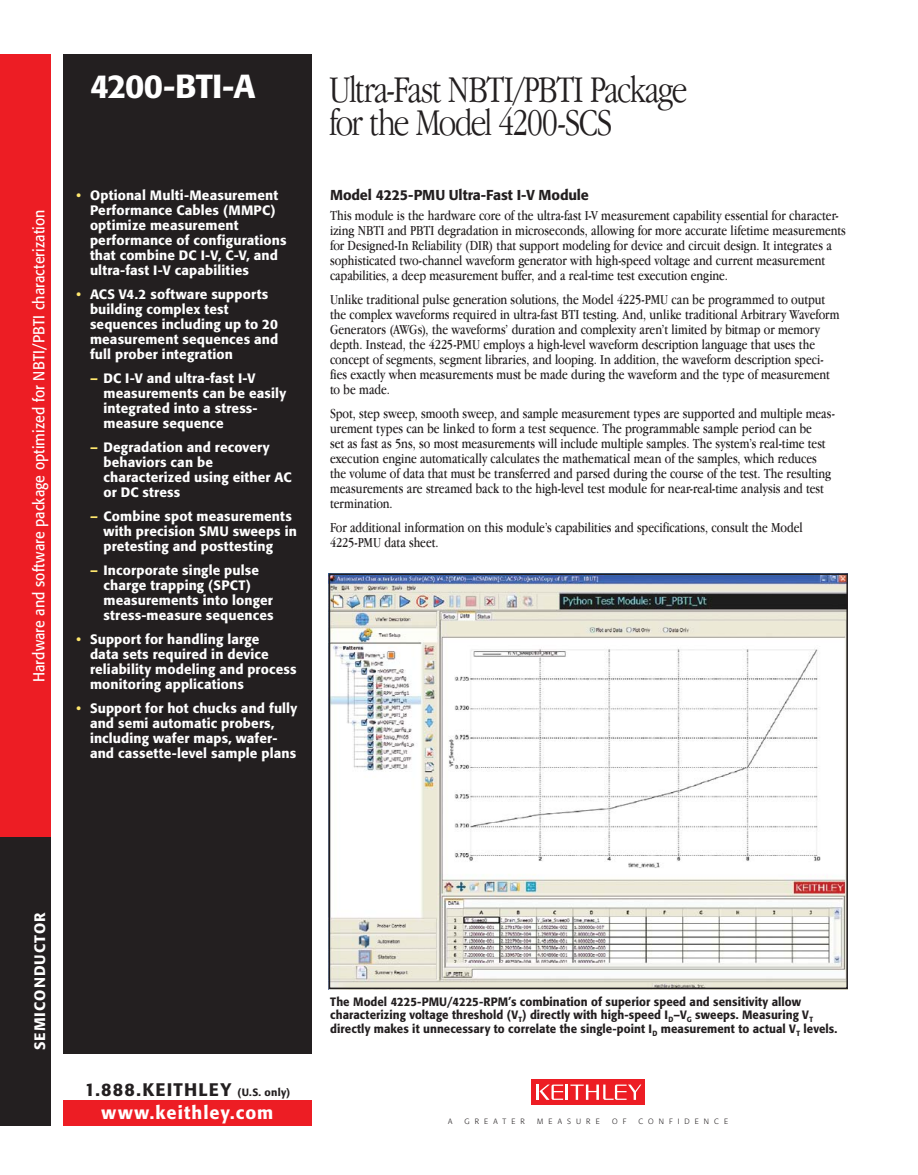
<style>
.page{position:relative;width:918px;height:1175px;background:#fff}
.page>*{position:absolute;margin:0;border:0;box-sizing:border-box;transform-origin:0 0}
.t1{font:300 condensed 39px/33px "Garamond IT Cby BT";letter-spacing:-.04em;color:#231f20}
.t2{font:500 33px "Formata";letter-spacing:-.02em;color:#fff}
.t3{font:500 18px "Formata";letter-spacing:.065em;color:#231f20}
.t4{font:500 18px "Formata";letter-spacing:.06em;color:#fff}
.t5{font:15.75px "Formata";letter-spacing:.005em;color:#fff;scale:.9 1}
.t6{font:500 15px "Formata";letter-spacing:.07em;color:#fff}
.t7{font:condensed 14.25px/15px "Garamond IT Cby BT";color:#231f20}
.t8{font:500 14.25px "Formata";letter-spacing:-.005em;color:#231f20}
.t9{font:500 13.5px/15px "Formata";letter-spacing:.01em;color:#fff}
.t10{font:500 12px/13.5px "Formata";letter-spacing:.005em;color:#231f20;scale:.95 1}
.t11{font:300 7.65px "Formata";letter-spacing:.67em;color:#231f20}
.s1{color:#ffe76e}
.s2{font-size:10.5px}
</style>
<div class="page">
<div style="left:63px;top:1100px;width:249px;height:25px;background:#ed1d24"></div>
<div style="left:0;top:54px;width:51px;height:783px;background:#ed1d24"></div>
<div style="left:63px;top:54px;width:249px;height:999px;background:#231f20"></div>
<div style="left:0;top:837px;width:51px;height:288px;background:#231f20"></div>
<div style="left:532px;top:1079px;width:113px;height:25px;background:#ed1d24"></div>
<svg style="left:537px;top:1084px;width:104px;height:15px"></svg>
<img style="left:332px;top:576px;width:513px;height:410px">
<div style="left:329px;top:573px;width:519px;height:416px;border:2px solid #231f20"></div>
<p class="t5" style="left:29px;top:682px;width:526px;rotate:-90deg">Hardware and software package optimized for NBTI/PBTI characterization</p>
<h2 class="t2" style="left:90px;top:66px;width:167px">4200-BTI-A</h2>
<h1 class="t1" style="left:329px;top:73px;width:360px">Ultra-Fast NBTI/PBTI Package for the Model 4200-SCS</h1>
<p class="t9" style="left:90px;top:187px;width:198px;text-indent:-14px"><span class="s1">•</span> Optional Multi-Measurement<br>Performance Cables (MMPC) optimize measurement performance of configurations that combine DC I-V, C-V, and ultra-fast I-V capabilities</p>
<p class="t9" style="left:90px;top:286px;width:190px;text-indent:-14px"><span class="s1">•</span> ACS V4.2 software supports building complex test sequences including up to 20 measurement sequences and full prober integration</p>
<p class="t9" style="left:104px;top:370px;width:184px;text-indent:-14px"><span class="s1">–</span> DC I-V and ultra-fast I-V measurements can be easily integrated into a stress&shy;measure sequence</p>
<p class="t9" style="left:104px;top:439px;width:190px;text-indent:-14px"><span class="s1">–</span> Degradation and recovery behaviors can be characterized using either AC or DC stress</p>
<p class="t9" style="left:104px;top:508px;width:195px;text-indent:-14px"><span class="s1">–</span> Combine spot measurements with precision SMU sweeps in pretesting and posttesting</p>
<p class="t9" style="left:104px;top:562px;width:172px;text-indent:-14px"><span class="s1">–</span> Incorporate single pulse charge trapping (SPCT) measurements into longer stress-measure sequences</p>
<p class="t9" style="left:90px;top:631px;width:208px;text-indent:-14px"><span class="s1">•</span> Support for handling large<br>data sets required in device reliability modeling and process monitoring applications</p>
<p class="t9" style="left:90px;top:700px;width:209px;text-indent:-14px"><span class="s1">•</span> Support for hot chucks and fully and semi automatic probers, including wafer maps, wafer&shy;and cassette-level sample plans</p>
<p class="t8" style="left:330px;top:187px;width:260px">Model 4225-PMU Ultra-Fast I-V Module</p>
<p class="t7" style="left:330px;top:208px;width:517px">This module is the hardware core of the ultra-fast I-V measurement capability essential for character&shy;izing NBTI and PBTI degradation in microseconds, allowing for more accurate lifetime measurements for Designed-In Reliability (DIR) that support modeling for device and circuit design. It integrates a sophisticated two-channel waveform generator with high-speed voltage and current measurement capabilities, a deep measurement buffer, and a real-time test execution engine.</p>
<p class="t7" style="left:330px;top:292px;width:511px">Unlike traditional pulse generation solutions, the Model 4225-PMU can be programmed to output the complex waveforms required in ultra-fast BTI testing. And, unlike traditional Arbitrary Waveform Generators (AWGs), the waveforms’ duration and complexity aren’t limited by bitmap or memory depth. Instead, the 4225-PMU employs a high-level waveform description language that uses the concept of segments, segment libraries, and looping. In addition, the waveform description speci&shy;fies exactly when measurements must be made during the waveform and the type of measurement to be made.</p>
<p class="t7" style="left:330px;top:406px;width:506px">Spot, step sweep, smooth sweep, and sample measurement types are supported and multiple meas&shy;urement types can be linked to form a test sequence. The programmable sample period can be<br>set as fast as 5ns, so most measurements will include multiple samples. The system’s real-time test execution engine automatically calculates the mathematical mean of the samples, which reduces the volume of data that must be transferred and parsed during the course of the test. The resulting measurements are streamed back to the high-level test module for near-real-time analysis and test termination.</p>
<p class="t7" style="left:330px;top:520px;width:474px">For additional information on this module’s capabilities and specifications, consult the Model<br>4225-PMU data sheet.</p>
<p class="t6" style="left:30px;top:1050px;width:140px;rotate:-90deg">SEMICONDUCTOR</p>
<p class="t3" style="left:85px;top:1078px;width:207px">1.888.KEITHLEY <span class="s2">(U.S. only)</span></p>
<p class="t4" style="left:102px;top:1101px;width:173px">www.keithley.com</p>
<p class="t10" style="left:330px;top:994px;width:535px">The Model 4225-PMU/4225-RPM’s combination of superior speed and sensitivity allow characterizing voltage threshold (V<sub>T</sub>) directly with high-speed I<sub>D</sub>–V<sub>G</sub> sweeps. Measuring V<sub>T </sub>directly makes it unnecessary to correlate the single-point I<sub>D</sub> measurement to actual V<sub>T</sub> levels.</p>
<p class="t11" style="left:448px;top:1117px;width:6px">A</p>
<p class="t11" style="left:465px;top:1117px;width:62px">GREATER</p>
<p class="t11" style="left:537px;top:1117px;width:64px">MEASURE</p>
<p class="t11" style="left:612px;top:1117px;width:16px">O F</p>
<p class="t11" style="left:638px;top:1117px;width:91px">CONFIDENCE</p>
</div>
